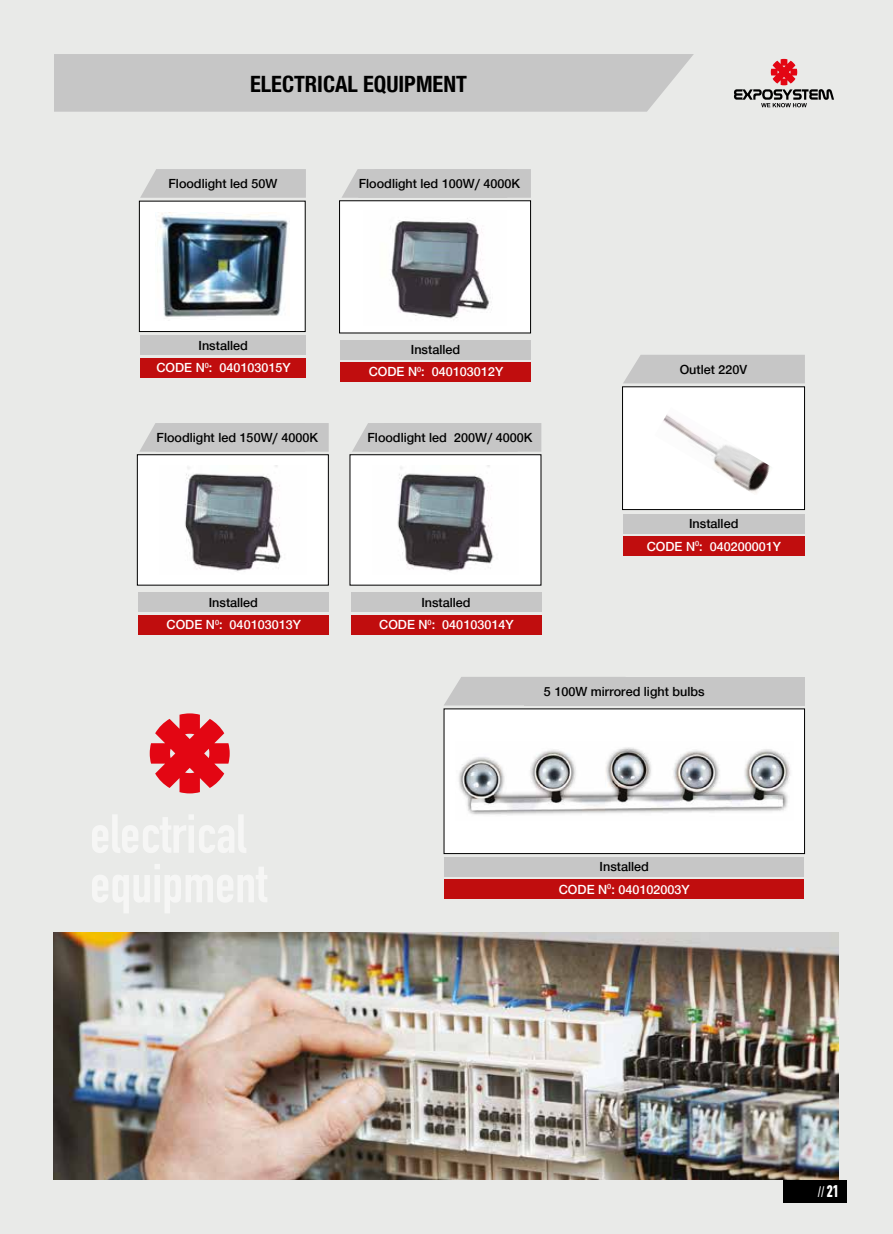
<style>
.page{position:relative;width:893px;height:1234px;background:#fff}
.page>*{position:absolute;margin:0;border:0;box-sizing:border-box;transform-origin:0 0}
.t1{font:700 24px "CF Helvetica Cond";color:#000}
.t2{font:condensed 15px "CF Din";color:#fff}
.t3{font:500 13.5px/22.4px "CF Helvetica";color:#fff;text-align:center}
.t4{font:500 13.5px "CF Helvetica";color:#000}
.s1{color:#000}
.s2{font-weight:700;font-size:16.5px}
</style>
<div class="page">
<div style="left:0;top:0;width:893px;height:1233px;background:#e9eae8"></div>
<div style="left:783px;top:1179px;width:64px;height:22px;background:#000"></div>
<div style="left:54px;top:54px;width:640px;height:58px;background:#c6c6c6"></div>
<svg style="left:734px;top:59px;width:100px;height:48px"></svg>
<img style="left:54px;top:932px;width:785px;height:247px">
<div style="left:525px;top:676px;width:280px;height:29px;background:#c6c6c6"></div>
<svg style="left:444px;top:676px;width:182px;height:29px"></svg>
<div style="left:444px;top:708px;width:361px;height:145px;background:#fff"></div>
<div style="left:444px;top:856px;width:360px;height:20px;background:#c6c6c6"></div>
<div style="left:444px;top:879px;width:360px;height:19px;background:#c00d0e"></div>
<img style="left:458px;top:747px;width:332px;height:68px">
<div style="left:622px;top:386px;width:183px;height:124px;background:#fff;border:1px solid #000"></div>
<div style="left:623px;top:355px;width:182px;height:28px;background:#c6c6c6"></div>
<div style="left:623px;top:513px;width:181px;height:20px;background:#c6c6c6"></div>
<div style="left:623px;top:536px;width:182px;height:20px;background:#c00d0e"></div>
<img style="left:663px;top:414px;width:108px;height:79px">
<div style="left:139px;top:201px;width:167px;height:131px;background:#fff;border:1px solid #000"></div>
<img style="left:155px;top:212px;width:133px;height:105px">
<div style="left:140px;top:169px;width:166px;height:29px;background:#c6c6c6"></div>
<div style="left:140px;top:335px;width:166px;height:20px;background:#c6c6c6"></div>
<div style="left:140px;top:358px;width:166px;height:19px;background:#c00d0e"></div>
<div style="left:339px;top:200px;width:192px;height:133px;background:#fff;border:1px solid #000"></div>
<img style="left:391px;top:218px;width:101px;height:102px">
<div style="left:341px;top:339px;width:190px;height:20px;background:#c6c6c6"></div>
<div style="left:341px;top:362px;width:190px;height:20px;background:#c00d0e"></div>
<div style="left:342px;top:169px;width:189px;height:29px;background:#c6c6c6"></div>
<div style="left:137px;top:454px;width:192px;height:131px;background:#fff;border:1px solid #000"></div>
<img style="left:185px;top:465px;width:97px;height:106px">
<div style="left:138px;top:592px;width:191px;height:20px;background:#c6c6c6"></div>
<div style="left:138px;top:614px;width:191px;height:20px;background:#c00d0e"></div>
<div style="left:140px;top:423px;width:189px;height:28px;background:#c6c6c6"></div>
<div style="left:350px;top:454px;width:191px;height:131px;background:#fff;border:1px solid #000"></div>
<img style="left:397px;top:465px;width:97px;height:106px">
<div style="left:351px;top:592px;width:190px;height:20px;background:#c6c6c6"></div>
<div style="left:351px;top:614px;width:190px;height:20px;background:#c00d0e"></div>
<div style="left:352px;top:423px;width:189px;height:28px;background:#c6c6c6"></div>
<svg style="left:150px;top:713px;width:80px;height:80px"></svg>
<h1 class="t1" style="left:250px;top:71px;width:218px">ELECTRICAL EQUIPMENT</h1>
<p class="t4" style="left:168px;top:176px;width:110px">Floodlight led 50W</p>
<p class="t4" style="left:359px;top:177px;width:163px">Floodlight led 100W/ 4000K</p>
<p class="t3" style="left:156px;top:334px;width:136px"><span class="s1">Installed<br></span>CODE N<sup>0</sup>: 040103015Υ</p>
<p class="t3" style="left:369px;top:338px;width:136px"><span class="s1">Installed<br></span>CODE N<sup>0</sup>: 040103012Υ</p>
<p class="t4" style="left:157px;top:430px;width:163px">Floodlight led 150W/ 4000K</p>
<p class="t4" style="left:367px;top:430px;width:166px">Floodlight led 200W/ 4000K</p>
<p class="t4" style="left:680px;top:362px;width:69px">Outlet 220V</p>
<p class="t3" style="left:167px;top:591px;width:136px"><span class="s1">Installed<br></span>CODE N<sup>0</sup>: 040103013Υ</p>
<p class="t3" style="left:379px;top:591px;width:136px"><span class="s1">Installed<br></span>CODE N<sup>0</sup>: 040103014Y</p>
<p class="t3" style="left:647px;top:512px;width:136px"><span class="s1">Installed<br></span>CODE N<sup>0</sup>: 040200001Υ</p>
<p class="t4" style="left:544px;top:683px;width:162px">5 100W mirrored light bulbs</p>
<p class="t3" style="left:559px;top:855px;width:132px"><span class="s1">Installed<br></span>CODE N<sup>0</sup>: 040102003Υ</p>
<p class="t2" style="left:818px;top:1183px;width:23px">// <span class="s2">21</span></p>
</div>
